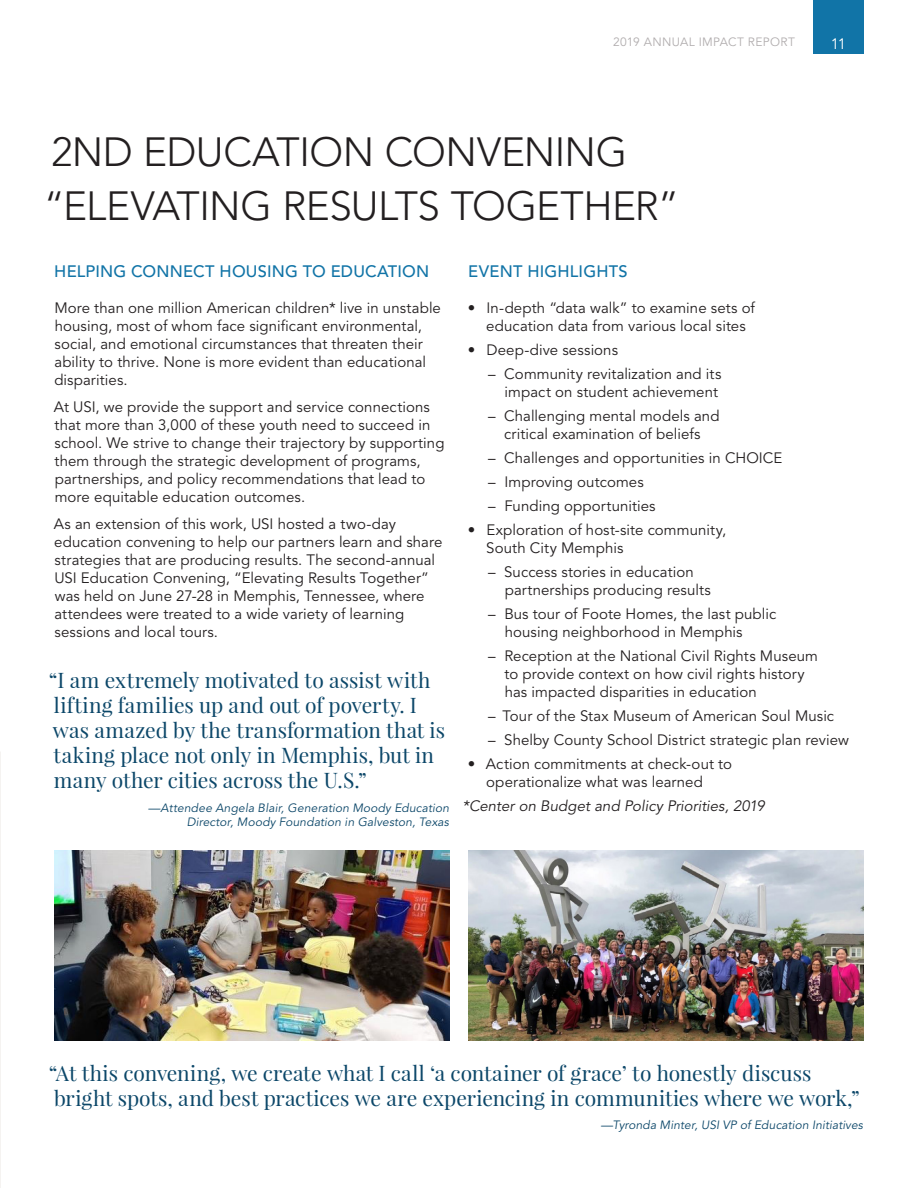
<style>
.page{position:relative;width:918px;height:1188px;background:#fff}
.page>*{position:absolute;margin:0;border:0;box-sizing:border-box;transform-origin:0 0}
.t1{font:300 40.5px/54px "Avenir LT Std";letter-spacing:-.015em;color:#231f20}
.t2{font:21px/25.2px "Playfair Display";color:#0c4769}
.H2-14pt_ALL_CAPS{font:500 16.5px "Avenir LT Std";letter-spacing:.01em;color:#1174a7}
.Body_Copy{font:15px/18px "Avenir LT Std";letter-spacing:.005em;color:#231f20}
.Body_Copy-2{font:italic 15px "Avenir LT Std";color:#231f20}
.t3{font:15px "Avenir LT Std";color:#fff}
.Text{font:italic 12px/14.4px "Avenir LT Std";letter-spacing:.01em;color:#0c4769;text-align:right}
.t4{font:12px "Avenir LT Std";letter-spacing:.03em;color:#b1adae}
</style>
<div class="page">
<div style="left:813px;top:0;width:51px;height:54px;background:#1174a7"></div>
<img style="left:0;top:752px;width:1px;height:436px">
<img style="left:54px;top:850px;width:396px;height:190px">
<img style="left:468px;top:850px;width:396px;height:190px">
<hr style="left:0;top:635px;width:1px;height:87px;background:#d7d0ca">
<p class="t4" style="left:613px;top:35px;width:183px">2019 ANNUAL IMPACT REPORT</p>
<p class="t3" style="left:831px;top:35px;width:17px">11</p>
<h3 class="t1" style="left:44px;top:125px;width:637px">2ND EDUCATION CONVENING “ELEVATING RESULTS TOGETHER”</h3>
<p class="H2-14pt_ALL_CAPS" style="left:54px;top:262px;width:377px">HELPING CONNECT HOUSING TO EDUCATION</p>
<p class="Body_Copy" style="left:54px;top:299px;width:388px">More than one million American children* live in unstable housing, most of whom face significant environmental, social, and emotional circumstances that threaten their ability to thrive. None is more evident than educational disparities.</p>
<p class="Body_Copy" style="left:54px;top:398px;width:392px">At USI, we provide the support and service connections that more than 3,000 of these youth need to succeed in school. We strive to change their trajectory by supporting them through the strategic development of programs, partnerships, and policy recommendations that lead to more equitable education outcomes.</p>
<p class="Body_Copy" style="left:54px;top:515px;width:390px">As an extension of this work, USI hosted a two-day education convening to help our partners learn and share strategies that are producing results. The second-annual USI Education Convening, “Elevating Results Together” was held on June 27-28 in Memphis, Tennessee, where attendees were treated to a wide variety of learning sessions and local tours.</p>
<h3 class="t2" style="left:49px;top:667px;width:398px">“I am extremely motivated to assist with lifting families up and out of poverty. I was amazed by the transformation that is taking place not only in Memphis, but in many other cities across the U.S.”</h3>
<p class="Text" style="left:148px;top:801px;width:303px">—Attendee Angela Blair, Generation Moody Education<br>Director, Moody Foundation in Galveston, Texas</p>
<p class="H2-14pt_ALL_CAPS" style="left:468px;top:262px;width:161px">EVENT HIGHLIGHTS</p>
<p class="Body_Copy" style="left:486px;top:299px;width:270px;text-indent:-18px">• In-depth “data walk” to examine sets of education data from various local sites</p>
<p class="Body_Copy" style="left:468px;top:341px;width:152px">• Deep-dive sessions</p>
<p class="Body_Copy" style="left:488px;top:365px;width:235px;text-align:right">– Community revitalization and its impact on student achievement</p>
<p class="Body_Copy" style="left:488px;top:407px;width:233px;text-align:center">– Challenging mental models and critical examination of beliefs</p>
<p class="Body_Copy" style="left:488px;top:449px;width:296px">– Challenges and opportunities in CHOICE</p>
<p class="Body_Copy" style="left:488px;top:473px;width:157px">– Improving outcomes</p>
<p class="Body_Copy" style="left:488px;top:497px;width:169px">– Funding opportunities</p>
<p class="Body_Copy" style="left:486px;top:521px;width:241px;text-indent:-18px">• Exploration of host-site community,<br>South City Memphis</p>
<p class="Body_Copy" style="left:505px;top:563px;width:208px;text-indent:-17px">– Success stories in education partnerships producing results</p>
<p class="Body_Copy" style="left:505px;top:605px;width:273px;text-indent:-17px">– Bus tour of Foote Homes, the last public housing neighborhood in Memphis</p>
<p class="Body_Copy" style="left:505px;top:647px;width:315px;text-indent:-16px">– Reception at the National Civil Rights Museum to provide context on how civil rights history has impacted disparities in education</p>
<p class="Body_Copy" style="left:488px;top:707px;width:348px">– Tour of the Stax Museum of American Soul Music</p>
<p class="Body_Copy" style="left:488px;top:731px;width:362px">– Shelby County School District strategic plan review</p>
<p class="Body_Copy" style="left:486px;top:755px;width:247px;text-indent:-18px">• Action commitments at check-out to operationalize what was learned</p>
<p class="Body_Copy-2" style="left:462px;top:797px;width:304px">*Center on Budget and Policy Priorities, 2019</p>
<h3 class="t2" style="left:49px;top:1060px;width:812px">“At this convening, we create what I call ‘a container of grace’ to honestly discuss bright spots, and best practices we are experiencing in communities where we work,”</h3>
<p class="Text" style="left:601px;top:1118px;width:264px">—Tyronda Minter, USI VP of Education Initiatives</p>
</div>
